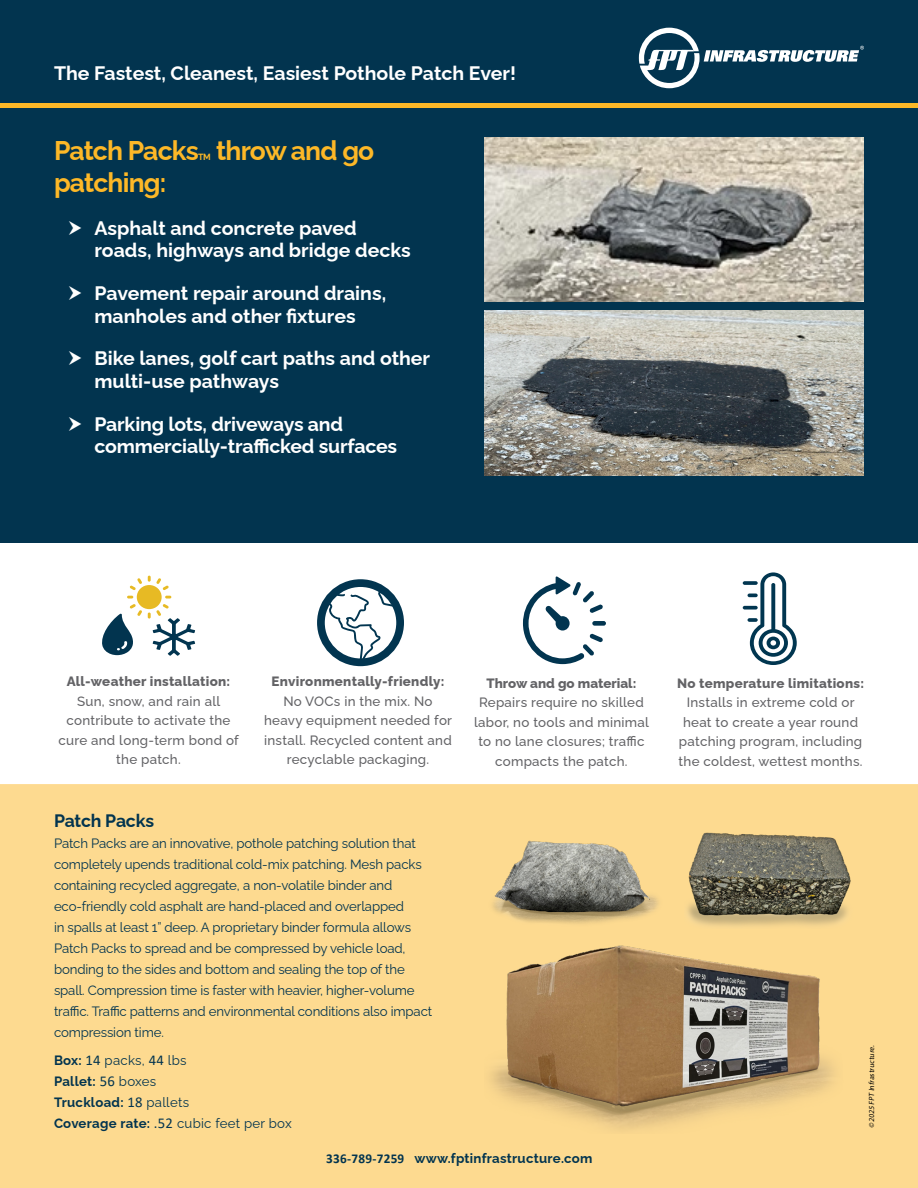
<style>
.page{position:relative;width:918px;height:1188px;background:#fff}
.page>*{position:absolute;margin:0;border:0;box-sizing:border-box;transform-origin:0 0}
.t1{font:700 27px "Raleway";letter-spacing:-.03em;color:#fdb827}
.t2{font:700 19.5px/22.5px "Raleway";color:#fff}
.t3{font:700 18px "Raleway";letter-spacing:-.015em;color:#02344f}
.t4{font:13.5px/21px "Raleway";letter-spacing:-.01em;color:#02344f}
.t5{font:500 13.5px/19.5px "Raleway";letter-spacing:.02em;color:#636366;text-align:center}
.t6{font:700 13.5px "Raleway";letter-spacing:.02em;color:#02344f}
.t7{font:13.5px "Raleway";letter-spacing:.02em;color:#02344f}
.t8{font:700 9px "Raleway";color:#fdb827}
.li_-_blue{font:italic 7.5px "Myriad Pro";color:#000}
.s1{font-weight:800}
.s2{font-weight:700}
.s3{font-family:"Calibri";font-size:15px}
.s4{font-family:"Calibri";font-weight:400;font-size:15px}
.s5{font-weight:400}
.s6{font-family:"Calibri"}
</style>
<div class="page">
<div style="left:0;top:0;width:918px;height:542px;background:#02344f"></div>
<svg style="left:639px;top:28px;width:225px;height:60px"></svg>
<div style="left:0;top:103px;width:918px;height:5px;background:#fdb827"></div>
<div style="left:0;top:784px;width:918px;height:404px;background:#fdda90"></div>
<div style="left:592px;top:621px;width:14px;height:5px;background:#023550;border-radius:2px"></div>
<svg style="left:523px;top:576px;width:80px;height:88px"></svg>
<div style="left:317px;top:579px;width:87px;height:87px;border:8px solid #023550;border-radius:50%"></div>
<svg style="left:327px;top:588px;width:69px;height:75px"></svg>
<svg style="left:743px;top:572px;width:54px;height:93px"></svg>
<div style="left:137px;top:585px;width:25px;height:24px;background:#e7ba24;border-radius:50%"></div>
<svg style="left:130px;top:578px;width:12px;height:12px"></svg>
<svg style="left:102px;top:596px;width:40px;height:59px"></svg>
<svg style="left:148px;top:596px;width:47px;height:60px"></svg>
<svg style="left:148px;top:576px;width:21px;height:14px"></svg>
<img style="left:685px;top:823px;width:176px;height:106px">
<img style="left:485px;top:310px;width:379px;height:165px">
<img style="left:485px;top:137px;width:379px;height:165px">
<img style="left:485px;top:830px;width:179px;height:101px">
<img style="left:485px;top:931px;width:361px;height:203px">
<p class="t2" style="left:54px;top:60px;width:464px">The Fastest, Cleanest, Easiest Pothole Patch Ever!</p>
<p class="t1" style="left:54px;top:129px;width:146px">Patch Packs</p>
<p class="t1" style="left:216px;top:129px;width:160px">throw and go</p>
<p class="t8" style="left:198px;top:149px;width:14px">TM</p>
<p class="t1" style="left:54px;top:161px;width:114px">patching:</p>
<p class="t2" style="left:94px;top:215px;width:318px">Asphalt and concrete paved roads, highways and bridge decks</p>
<p class="t2" style="left:94px;top:280px;width:293px">Pavement repair around drains, manholes and other fixtures</p>
<p class="t2" style="left:94px;top:345px;width:337px">Bike lanes, golf cart paths and other multi-use pathways</p>
<p class="t2" style="left:94px;top:410px;width:304px">Parking lots, driveways and commercially-trafficked surfaces</p>
<p class="t5" style="left:58px;top:670px;width:182px"><span class="s1">All-weather installation:<br></span>Sun, snow, and rain all contribute to activate the cure and long-term bond of the patch.</p>
<p class="t5" style="left:264px;top:670px;width:190px"><span class="s1">Environmentally-friendly:<br></span>No VOCs in the mix. No heavy equipment needed for install. Recycled content and recyclable packaging.</p>
<p class="t5" style="left:474px;top:672px;width:176px"><span class="s1">Throw and go material:<br></span>Repairs require no skilled labor, no tools and minimal to no lane closures; traffic compacts the patch.</p>
<p class="t3" style="left:54px;top:806px;width:102px">Patch Packs</p>
<p class="t4" style="left:54px;top:831px;width:380px">Patch Packs are an innovative, pothole patching solution that completely upends traditional cold-mix patching. Mesh packs containing recycled aggregate, a non-volatile binder and eco-friendly cold asphalt are hand-placed and overlapped<br>in spalls at least 1” deep. A proprietary binder formula allows Patch Packs to spread and be compressed by vehicle load, bonding to the sides and bottom and sealing the top of the spall. Compression time is faster with heavier, higher-volume traffic. Traffic patterns and environmental conditions also impact compression time.</p>
<p class="t7" style="left:54px;top:1049px;width:134px"><span class="s2">Box:</span> <span class="s3">14</span> packs, <span class="s3">44</span> lbs</p>
<p class="t6" style="left:54px;top:1070px;width:104px">Pallet: <span class="s4">56</span> <span class="s5">boxes</span></p>
<p class="t6" style="left:54px;top:1091px;width:137px">Truckload: <span class="s4">18</span> <span class="s5">pallets</span></p>
<p class="t7" style="left:54px;top:1112px;width:239px"><span class="s2">Coverage rate:</span> <span class="s3">.52</span> cubic feet per box</p>
<p class="t6" style="left:326px;top:1147px;width:268px"><span class="s6">336-789-7259</span> www.fptinfrastructure.com</p>
<p class="t5" style="left:677px;top:672px;width:188px"><span class="s1">No temperature limitations:<br></span>Installs in extreme cold or heat to create a year round patching program, including the coldest, wettest months.</p>
<p class="li_-_blue" style="left:867px;top:1128px;width:86px;rotate:-90deg">© 2025 FPT Infrastructure.</p>
</div>
